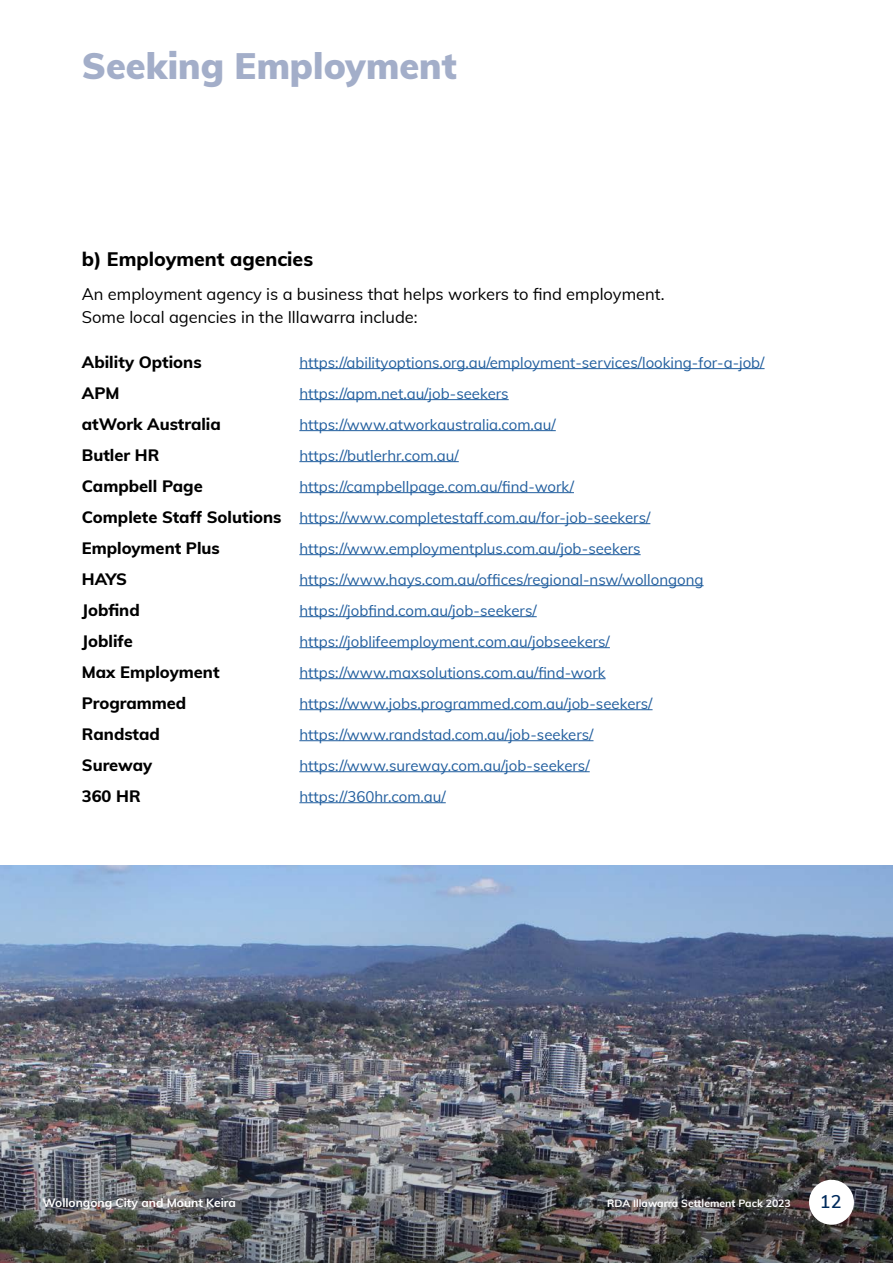
<style>
.page{position:relative;width:893px;height:1263px;background:#fff}
.page>*{position:absolute;margin:0;border:0;box-sizing:border-box;transform-origin:0 0}
.t1{font:900 36px "Muli";color:#a3aec9}
.t2{font:800 19.5px "Muli";color:#000}
.t3{font:600 18px "Muli";color:#002b5c}
.t4{font:800 16.5px "Muli";color:#000}
.t5{font:16.5px/22.5px "Muli";color:#000}
.t6{font:15px/31px "Muli";color:#215e9e}
.t7{font:700 12px "Muli";color:#fff}
.t8{font:700 10.5px "Muli";color:#fff}
.s1{font-weight:800;font-size:16.5px;color:#000}
</style>
<div class="page">
<img style="left:0;top:865px;width:893px;height:175px">
<img style="left:0;top:1040px;width:893px;height:223px">
<hr style="left:299px;top:368px;width:466px;height:1px;background:#215e9e">
<hr style="left:299px;top:399px;width:210px;height:1px;background:#215e9e">
<hr style="left:299px;top:430px;width:257px;height:1px;background:#215e9e">
<hr style="left:299px;top:461px;width:160px;height:1px;background:#215e9e">
<hr style="left:299px;top:492px;width:275px;height:1px;background:#215e9e">
<hr style="left:299px;top:523px;width:351px;height:1px;background:#215e9e">
<hr style="left:299px;top:554px;width:342px;height:1px;background:#215e9e">
<hr style="left:299px;top:585px;width:405px;height:1px;background:#215e9e">
<hr style="left:299px;top:616px;width:238px;height:1px;background:#215e9e">
<hr style="left:299px;top:647px;width:311px;height:1px;background:#215e9e">
<hr style="left:299px;top:678px;width:307px;height:1px;background:#215e9e">
<hr style="left:299px;top:709px;width:354px;height:1px;background:#215e9e">
<hr style="left:299px;top:740px;width:294px;height:1px;background:#215e9e">
<hr style="left:299px;top:771px;width:291px;height:1px;background:#215e9e">
<hr style="left:299px;top:802px;width:147px;height:1px;background:#215e9e">
<div style="left:809px;top:1180px;width:45px;height:45px;background:#fff;border-radius:50%"></div>
<h1 class="t1" style="left:82px;top:39px;width:376px">Seeking Employment</h1>
<h2 class="t2" style="left:82px;top:245px;width:233px">b) Employment agencies</h2>
<p class="t5" style="left:82px;top:282px;width:584px">An employment agency is a business that helps workers to find employment.<br>Some local agencies in the Illawarra include:</p>
<p class="t4" style="left:82px;top:349px;width:121px">Ability Options</p>
<p class="t6" style="left:299px;top:346px;width:467px">https://abilityoptions.org.au/employment-services/looking-for-a-job/</p>
<p class="t4" style="left:82px;top:380px;width:39px">APM</p>
<p class="t6" style="left:299px;top:377px;width:211px">https://apm.net.au/job-seekers</p>
<p class="t4" style="left:82px;top:411px;width:141px">atWork Australia</p>
<p class="t6" style="left:299px;top:408px;width:258px">https://www.atworkaustralia.com.au/</p>
<p class="t4" style="left:82px;top:442px;width:79px">Butler HR</p>
<p class="t6" style="left:299px;top:439px;width:161px">https://butlerhr.com.au/</p>
<p class="t4" style="left:82px;top:473px;width:122px">Campbell Page</p>
<p class="t6" style="left:82px;top:470px;width:570px;text-indent:217px">https://campbellpage.com.au/find-work/<br><span class="s1">Complete Staff Solutions</span> https://www.completestaff.com.au/for-job-seekers/</p>
<p class="t4" style="left:82px;top:535px;width:140px">Employment Plus</p>
<p class="t6" style="left:299px;top:532px;width:343px">https://www.employmentplus.com.au/job-seekers</p>
<p class="t4" style="left:82px;top:566px;width:47px">HAYS</p>
<p class="t6" style="left:299px;top:563px;width:406px">https://www.hays.com.au/offices/regional-nsw/wollongong</p>
<p class="t4" style="left:82px;top:597px;width:59px">Jobfind</p>
<p class="t6" style="left:299px;top:594px;width:239px">https://jobfind.com.au/job-seekers/</p>
<p class="t4" style="left:82px;top:628px;width:53px">Joblife</p>
<p class="t6" style="left:299px;top:625px;width:312px">https://joblifeemployment.com.au/jobseekers/</p>
<p class="t4" style="left:82px;top:659px;width:139px">Max Employment</p>
<p class="t6" style="left:299px;top:656px;width:308px">https://www.maxsolutions.com.au/find-work</p>
<p class="t4" style="left:82px;top:690px;width:106px">Programmed</p>
<p class="t6" style="left:299px;top:687px;width:355px">https://www.jobs.programmed.com.au/job-seekers/</p>
<p class="t4" style="left:82px;top:721px;width:80px">Randstad</p>
<p class="t6" style="left:299px;top:718px;width:296px">https://www.randstad.com.au/job-seekers/</p>
<p class="t4" style="left:82px;top:752px;width:72px">Sureway</p>
<p class="t6" style="left:299px;top:749px;width:292px">https://www.sureway.com.au/job-seekers/</p>
<p class="t4" style="left:82px;top:783px;width:60px">360 HR</p>
<p class="t6" style="left:299px;top:780px;width:148px">https://360hr.com.au/</p>
<p class="t7" style="left:43px;top:1194px;width:195px">Wollongong City and Mount Keira</p>
<p class="t8" style="left:607px;top:1195px;width:185px">RDA Illawarra Settlement Pack 2023</p>
<p class="t3" style="left:820px;top:1189px;width:23px">12</p>
</div>
